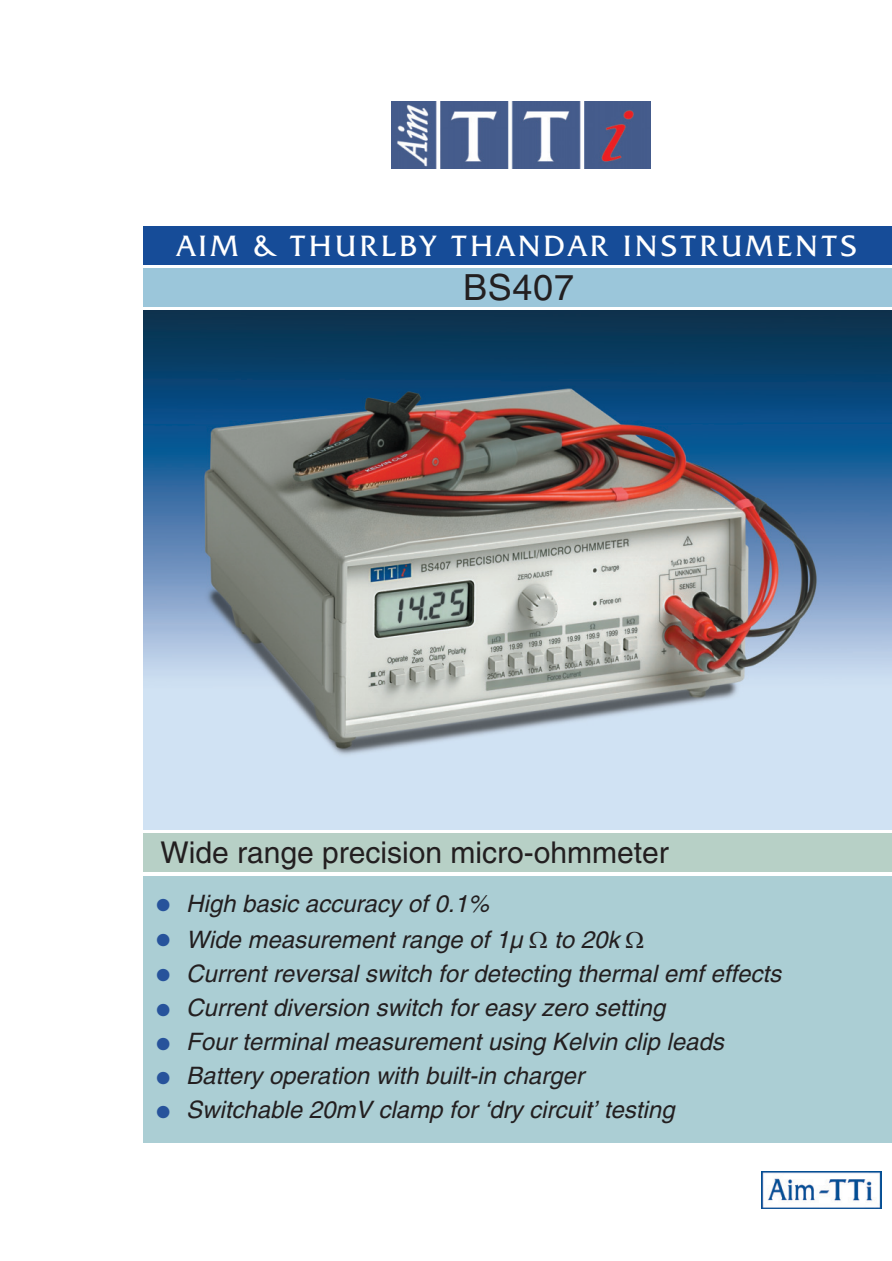
<style>
.page{position:relative;width:892px;height:1261px;background:#fff}
.page>*{position:absolute;margin:0;border:0;box-sizing:border-box;transform-origin:0 0}
.t1{font:36px "Helvetica";letter-spacing:.02em;color:#231f20}
.t2{font:30px "Helvetica";color:#231f20}
.t3{font:30px "Friz Quadrata IT Cby BT";letter-spacing:.1em;color:#fff}
.t4{font:italic 24px "Helvetica";color:#231f20}
.s1{color:#27539b}
</style>
<div class="page">
<div style="left:144px;top:834px;width:748px;height:38px;background:#b7d0c6"></div>
<div style="left:144px;top:876px;width:748px;height:267px;background:#abced4"></div>
<div style="left:144px;top:226px;width:748px;height:38px;background:#164c98"></div>
<div style="left:144px;top:268px;width:748px;height:38px;background:#9bc6da"></div>
<img style="left:144px;top:311px;width:748px;height:518px">
<img style="left:392px;top:101px;width:259px;height:67px">
<img style="left:761px;top:1172px;width:120px;height:36px">
<p class="t3" style="left:177px;top:235px;width:682px">AIM &amp; THURLBY THANDAR INSTRUMENTS</p>
<h1 class="t1" style="left:463px;top:275px;width:112px">BS407</h1>
<p class="t2" style="left:160px;top:842px;width:510px">Wide range precision micro-ohmmeter</p>
<p class="t4" style="left:156px;top:895px;width:339px"><span class="s1">●</span> High basic accuracy of 0.1%</p>
<p class="t4" style="left:156px;top:931px;width:465px"><span class="s1">●</span> Wide measurement range of 1µ to 20k</p>
<p class="t4" style="left:156px;top:964px;width:631px"><span class="s1">●</span> Current reversal switch for detecting thermal emf effects</p>
<p class="t4" style="left:156px;top:998px;width:515px"><span class="s1">●</span> Current diversion switch for easy zero setting</p>
<p class="t4" style="left:156px;top:1032px;width:573px"><span class="s1">●</span> Four terminal measurement using Kelvin clip leads</p>
<p class="t4" style="left:156px;top:1067px;width:433px"><span class="s1">●</span> Battery operation with built-in charger</p>
<p class="t4" style="left:156px;top:1101px;width:524px"><span class="s1">●</span> Switchable 20mV clamp for ‘dry circuit’ testing</p>
</div>
